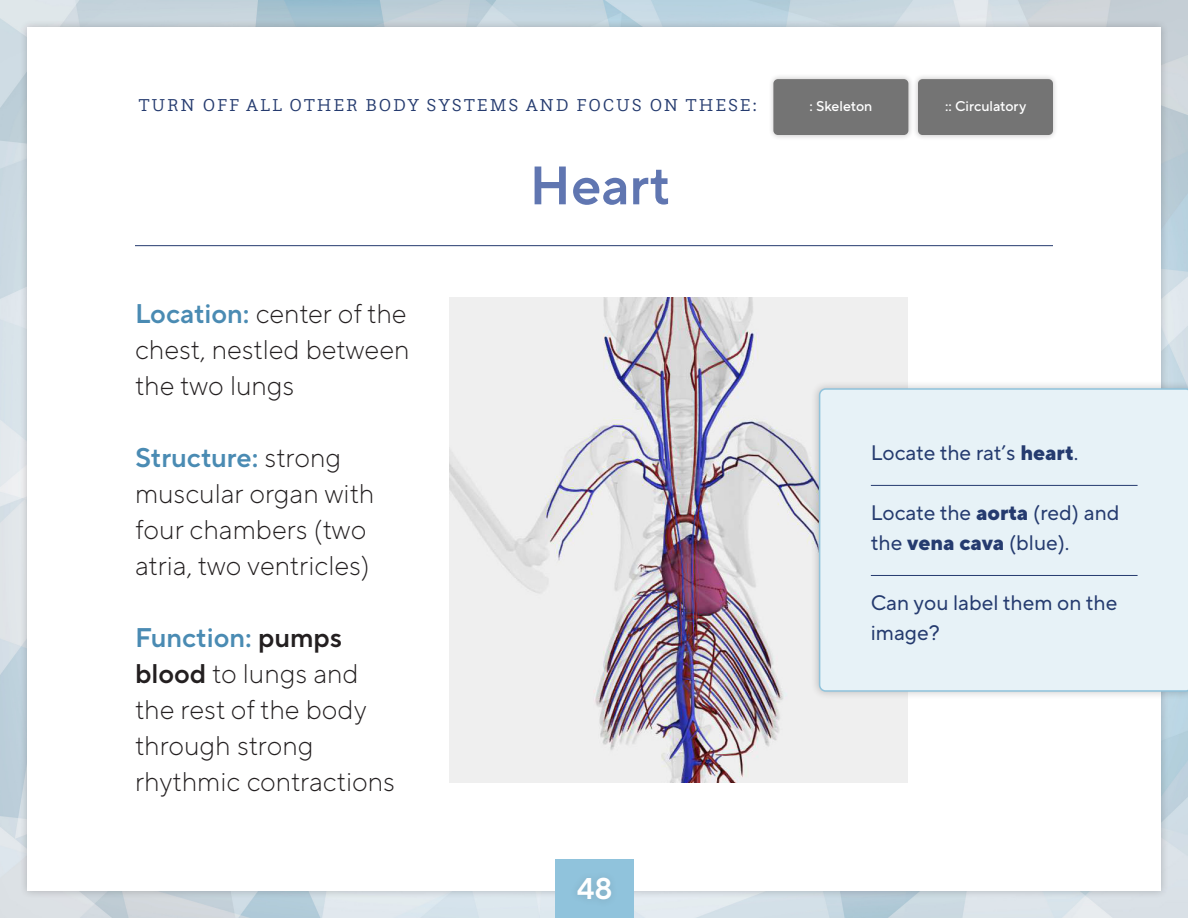
<style>
.page{position:relative;width:1188px;height:918px;background:#fff}
.page>*{position:absolute;margin:0;border:0;box-sizing:border-box;transform-origin:0 0}
.t1{font:54px "TT Norms Pro Dm Bd";color:#6076b1}
.t2{font:30px "TT Norms Pro Dm Bd";color:#fff}
.t3{font:300 27px/36px "TT Norms Pro";color:#231f20}
.t4{font:21px/30px "TT Norms Pro";color:#253b6f}
.t5{font:300 18px "Questa Slab";letter-spacing:.1em;color:#253b6f}
.t6{font:500 14.1px "TT Norms Pro";color:#fff}
.s1{font-family:"TT Norms Pro Dm Bd";font-weight:400;color:#4a8bb3}
.s2{font-family:"TT Norms Pro Dm Bd";font-weight:400}
.s3{font-weight:800}
</style>
<div class="page">
<img style="left:1px;top:0;width:1187px;height:918px">
<div style="left:19px;top:19px;width:1150px;height:880px;background:#231f20;opacity:.25"></div>
<div style="left:27px;top:27px;width:1134px;height:864px;background:#fff"></div>
<div style="left:556px;top:860px;width:78px;height:58px;background:#90c3dc"></div>
<div style="left:570px;top:870px;width:49px;height:38px;background:#8dbfd7"></div>
<div style="left:768px;top:73px;width:146px;height:68px;background:#231f20;opacity:.25"></div>
<div style="left:773px;top:79px;width:135px;height:56px;background:#747474;border-radius:5px"></div>
<hr style="left:135px;top:245px;width:918px;height:1px;background:#253b6f">
<div style="left:912px;top:73px;width:147px;height:68px;background:#231f20;opacity:.25"></div>
<div style="left:918px;top:79px;width:135px;height:56px;background:#747474;border-radius:5px"></div>
<img style="left:449px;top:297px;width:459px;height:486px">
<div style="left:811px;top:380px;width:377px;height:320px;background:#231f20;opacity:.25"></div>
<div style="left:819px;top:388px;width:369px;height:304px;background:#e7f2f7"></div>
<hr style="left:871px;top:485px;width:267px;height:1px;background:#253b6f">
<hr style="left:871px;top:575px;width:267px;height:1px;background:#253b6f">
<p class="t5" style="left:138px;top:94px;width:620px">TURN OFF ALL OTHER BODY SYSTEMS AND FOCUS ON THESE:</p>
<p class="t6" style="left:809px;top:96px;width:64px">: Skeleton</p>
<p class="t6" style="left:945px;top:96px;width:83px">:: Circulatory</p>
<p class="t3" style="left:135px;top:295px;width:273px"><span class="s1">Location:</span> center of the</p>
<p class="t3" style="left:135px;top:331px;width:276px">chest, nestled between</p>
<p class="t3" style="left:135px;top:367px;width:161px">the two lungs</p>
<p class="t3" style="left:135px;top:439px;width:241px"><span class="s1">Structure:</span> strong muscular organ with four chambers (two atria, two ventricles)</p>
<p class="t3" style="left:135px;top:619px;width:261px"><span class="s1">Function:</span> <span class="s2">pumps blood</span> to lungs and the rest of the body through strong rhythmic contractions</p>
<p class="t1" style="left:529px;top:146px;width:142px">Heart</p>
<p class="t2" style="left:577px;top:867px;width:38px">48</p>
<p class="t4" style="left:871px;top:438px;width:209px">Locate the rat’s <span class="s3">heart</span>.</p>
<p class="t4" style="left:871px;top:498px;width:250px">Locate the <span class="s3">aorta</span> (red) and the <span class="s3">vena cava</span> (blue).</p>
<p class="t4" style="left:871px;top:588px;width:248px">Can you label them on the image?</p>
</div>
